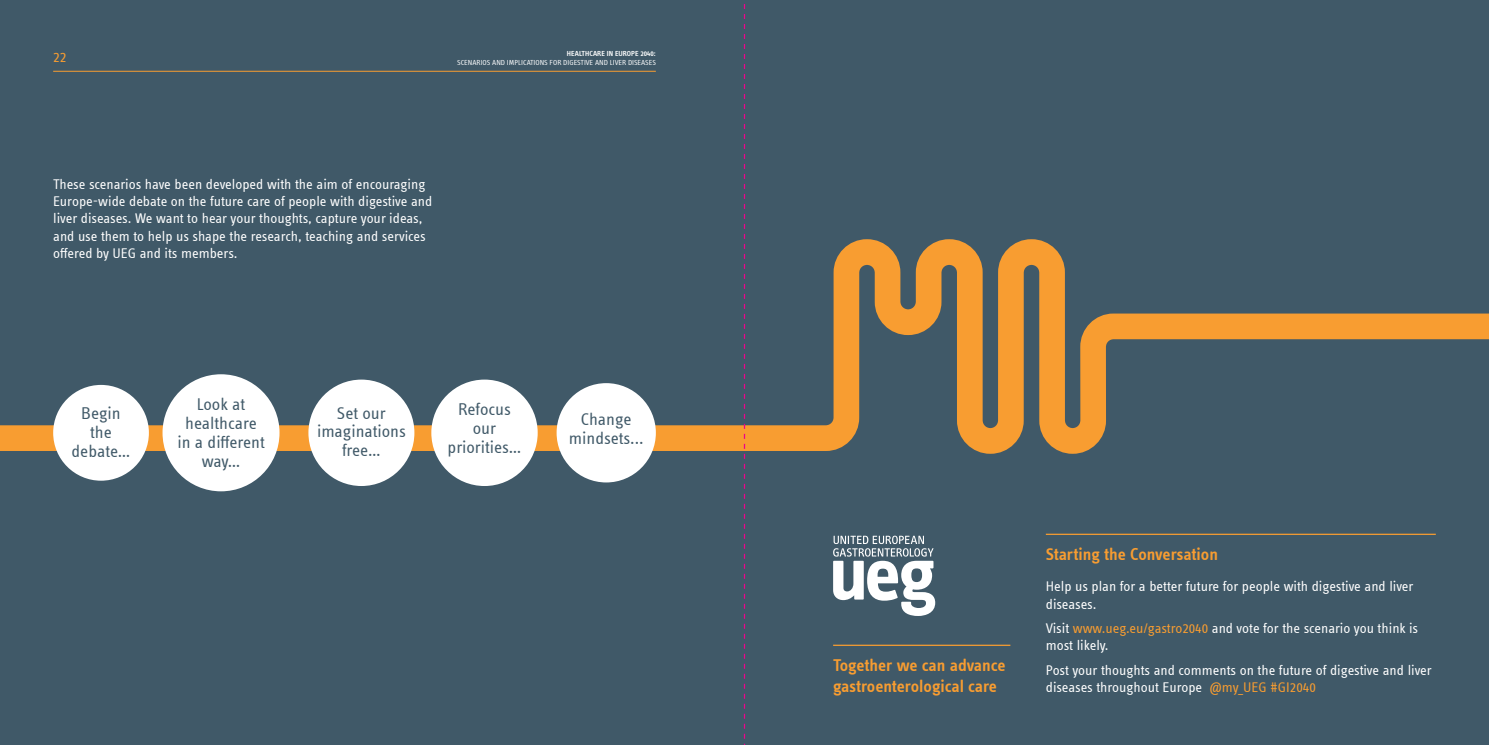
<style>
.page{position:relative;width:1489px;height:745px;background:#fff}
.page>*{position:absolute;margin:0;border:0;box-sizing:border-box;transform-origin:0 0}
.t1{font:17.5px/18.8px "Info Text Offc Pro";color:#405968;text-align:center}
.t2{font:600 17.5px/21px "Info Text Offc Pro";color:#f89d31}
.t3{font:15px "Info Text Offc Pro";color:#f89d31}
.t4{font:14.38px/17.2px "Info Text Offc Pro";color:#fff}
.t5{font:7.5px "Info Text Offc Pro";color:#fff}
.t6{font:600 7.5px "Info Text Offc Pro";color:#fff}
.s1{color:#f89d31}
</style>
<div class="page">
<div style="left:0;top:0;width:744px;height:744px;background:#405968"></div>
<div style="left:744px;top:0;width:744px;height:744px;background:#405968"></div>
<svg style="left:0;top:226px;width:1488px;height:240px"></svg>
<div style="left:53px;top:384px;width:96px;height:96px;background:#fff;border-radius:50%"></div>
<div style="left:162px;top:374px;width:117px;height:117px;background:#fff;border-radius:50%"></div>
<div style="left:308px;top:379px;width:106px;height:106px;background:#fff;border-radius:50%"></div>
<div style="left:431px;top:379px;width:106px;height:106px;background:#fff;border-radius:50%"></div>
<div style="left:556px;top:383px;width:100px;height:99px;background:#fff;border-radius:50%"></div>
<hr style="left:1045px;top:533px;width:390px;height:1px;background:#f89d31">
<hr style="left:833px;top:644px;width:177px;height:1px;background:#f89d31">
<svg style="left:833px;top:535px;width:102px;height:80px"></svg>
<svg style="left:743px;top:4px;width:2px;height:740px"></svg>
<hr style="left:53px;top:71px;width:603px;height:1px;background:#f89d31">
<p class="t3" style="left:53px;top:48px;width:15px">22</p>
<p class="t6" style="left:567px;top:49px;width:90px">Healthcare in Europe 2040:</p>
<p class="t5" style="left:457px;top:58px;width:74px">Scenarios and Implicatio</p>
<p class="t5" style="left:539px;top:58px;width:28px">nsfor Digesti</p>
<p class="t5" style="left:586px;top:58px;width:47px">ve and Liver Diseases</p>
<p class="t4" style="left:53px;top:175px;width:380px">These scenarios have been developed with the aim of encouraging Europe-wide debate on the future care of people with digestive and liver diseases. We want to hear your thoughts, capture your ideas, and use them to help us shape the research, teaching and services offered by UEG and its members.</p>
<p class="t1" style="left:72px;top:403px;width:60px">Begin the debate…</p>
<p class="t1" style="left:177px;top:394px;width:89px">Look at healthcare in a different way…</p>
<p class="t1" style="left:317px;top:402px;width:90px">Set our imaginations free…</p>
<p class="t1" style="left:447px;top:399px;width:75px">Refocus our priorities…</p>
<p class="t1" style="left:569px;top:409px;width:76px">Change mindsets...</p>
<p class="t2" style="left:833px;top:653px;width:174px">Together we can advance gastroenterological care</p>
<p class="t2" style="left:1045px;top:542px;width:174px">Starting the Conversation</p>
<p class="t4" style="left:1045px;top:577px;width:369px">Help us plan for a better future for people with digestive and liver diseases.</p>
<p class="t4" style="left:1045px;top:618px;width:374px">Visit <span class="s1">www.ueg.eu/gastro2040</span> and vote for the scenario you think is most likely.</p>
<p class="t4" style="left:1045px;top:660px;width:387px">Post your thoughts and comments on the future of digestive and liver diseases throughout Europe <span class="s1">@my_UEG #GI2040</span></p>
</div>
